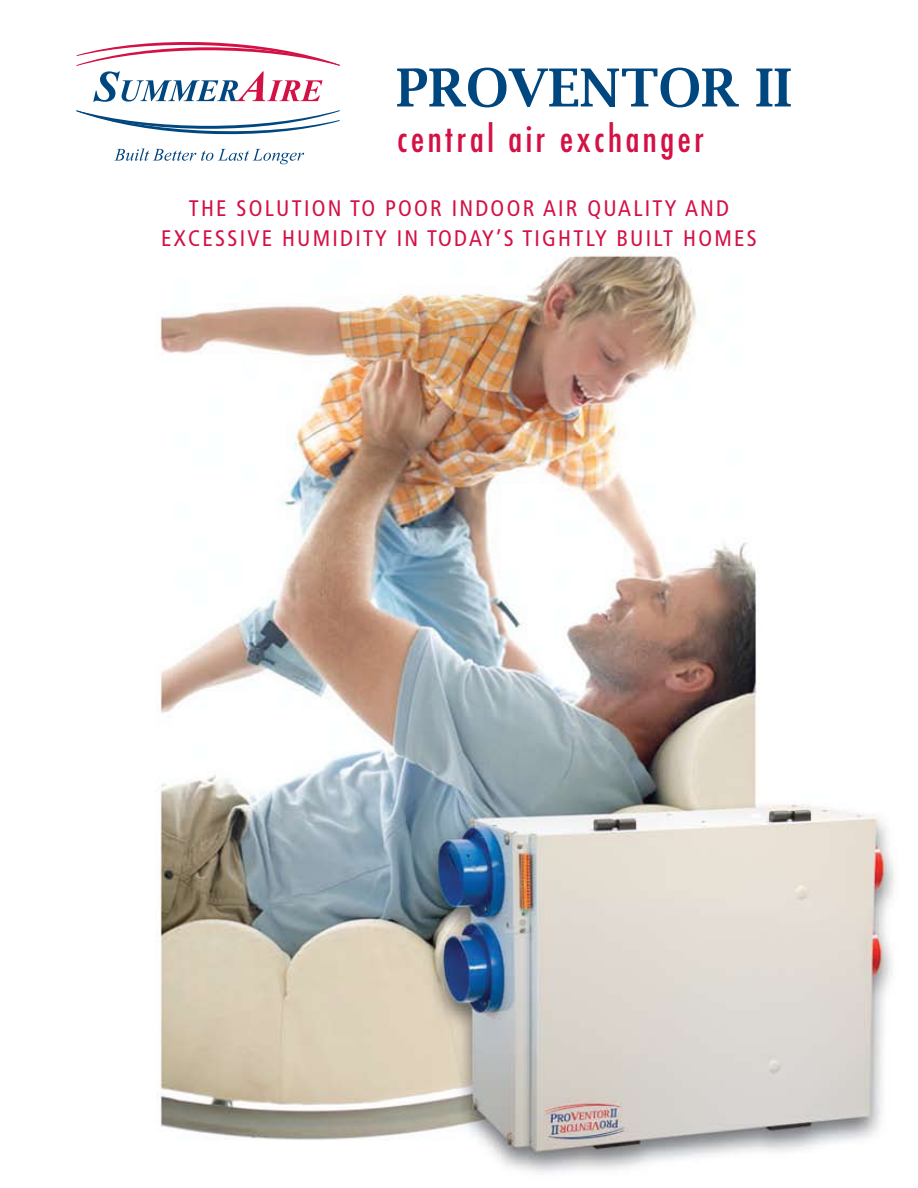
<style>
.page{position:relative;width:918px;height:1188px;background:#fff}
.page>*{position:absolute;margin:0;border:0;box-sizing:border-box;transform-origin:0 0}
.t1{font:600 52.5px "Lucida Bright";color:#00467f}
.t2{font:condensed 36px "Futura LT";letter-spacing:.1em;color:#d31145}
.t3{font:condensed 22.5px/30px "Frutiger LT";letter-spacing:.1em;color:#d31145;text-align:center}
</style>
<div class="page">
<img style="left:158px;top:153px;width:740px;height:1021px">
<svg style="left:76px;top:110px;width:264px;height:25px"></svg>
<svg style="left:76px;top:42px;width:264px;height:60px"></svg>
<svg style="left:114px;top:148px;width:190px;height:16px"></svg>
<h1 class="t1" style="left:396px;top:58px;width:397px">PROVENTOR II</h1>
<h2 class="t2" style="left:398px;top:118px;width:308px">central air exchanger</h2>
<p class="t3" style="left:161px;top:193px;width:597px">THE SOLUTION TO POOR INDOOR AIR QUALITY AND<br>EXCESSIVE HUMIDITY IN TODAY’S TIGHTLY BUILT HOMES</p>
</div>
